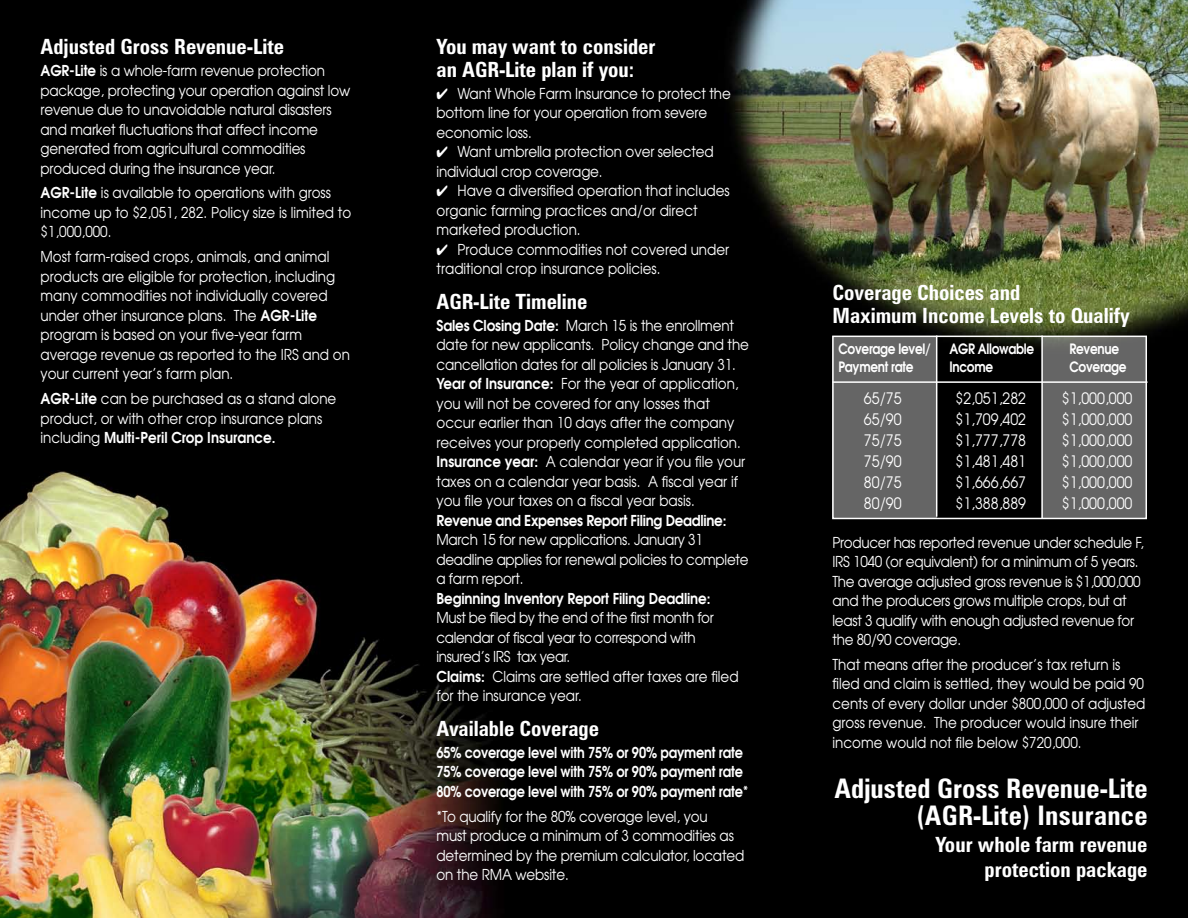
<style>
.page{position:relative;width:1188px;height:918px;background:#fff}
.page>*{position:absolute;margin:0;border:0;box-sizing:border-box;transform-origin:0 0}
.t1{font:700 condensed 27px/27px "Zurich BT";color:#fff;text-align:right}
.t2{font:700 condensed 21px/22.5px "Zurich BT";color:#fff}
.t3{font:15.75px "Avant Garde";color:#fff;scale:.9 1}
.t4{font:15px/19.5px "Avant Garde";letter-spacing:-.005em;color:#fff;scale:.9 1}
.t5{font:15px/19.5px "Avant Garde";letter-spacing:-.025em;color:#fff;scale:.9 1}
.t6{font:600 15px/19.5px "Avant Garde";letter-spacing:-.015em;color:#fff;scale:.86 1}
.t7{font:600 15px "Avant Garde";letter-spacing:-.015em;color:#fff;scale:.9 1}
.t8{font:600 14.25px "Avant Garde";letter-spacing:-.025em;color:#fff;scale:.85 1}
.s1{font-weight:600}
</style>
<div class="page">
<img style="left:0;top:0;width:1188px;height:918px">
<div style="left:832px;top:336px;width:105px;height:183px;background:#656565"></div>
<div style="left:1042px;top:336px;width:105px;height:183px;background:#656565"></div>
<hr style="left:832px;top:381px;width:316px;height:2px;background:#fff">
<hr style="left:936px;top:336px;width:1px;height:181px;background:#fff">
<hr style="left:1041px;top:336px;width:2px;height:183px;background:#fff">
<div style="left:832px;top:336px;width:315px;height:183px;border:2px solid #fff"></div>
<h2 class="t2" style="left:40px;top:35px;width:245px">Adjusted Gross Revenue-Lite</h2>
<p class="t4" style="left:40px;top:61px;width:346px"><span class="s1">AGR-Lite</span> is a whole-farm revenue protection package, protecting your operation against low revenue due to unavoidable natural disasters and market fluctuations that affect income generated from agricultural commodities produced during the insurance year.</p>
<p class="t4" style="left:40px;top:183px;width:347px"><span class="s1">AGR-Lite</span> is available to operations with gross income up to $2,051, 282. Policy size is limited to $1,000,000.</p>
<p class="t4" style="left:40px;top:247px;width:345px">Most farm-raised crops, animals, and animal products are eligible for protection, including many commodities not individually covered under other insurance plans. The <span class="s1">AGR-Lite </span>program is based on your five-year farm average revenue as reported to the IRS and on your current year’s farm plan.</p>
<p class="t4" style="left:40px;top:389px;width:330px"><span class="s1">AGR-Lite</span> can be purchased as a stand alone product, or with other crop insurance plans including <span class="s1">Multi-Peril Crop Insurance.</span></p>
<h2 class="t2" style="left:436px;top:35px;width:221px">You may want to consider an AGR-Lite plan if you:</h2>
<p class="t4" style="left:436px;top:83px;width:329px">✔ Want Whole Farm Insurance to protect the bottom line for your operation from severe economic loss.</p>
<p class="t4" style="left:436px;top:142px;width:310px">✔ Want umbrella protection over selected individual crop coverage.</p>
<p class="t4" style="left:436px;top:181px;width:327px">✔ Have a diversified operation that includes organic farming practices and/or direct marketed production.</p>
<p class="t4" style="left:436px;top:239px;width:327px">✔ Produce commodities not covered under traditional crop insurance policies.</p>
<h2 class="t2" style="left:436px;top:290px;width:152px">AGR-Lite Timeline</h2>
<p class="t4" style="left:436px;top:315px;width:349px"><span class="s1">Sales Closing Date:</span> March 15 is the enrollment date for new applicants. Policy change and the cancellation dates for all policies is January 31.<br><span class="s1">Year of Insurance:</span> For the year of application, you will not be covered for any losses that occur earlier than 10 days after the company receives your properly completed application.<br><span class="s1">Insurance year:</span> A calendar year if you file your taxes on a calendar year basis. A fiscal year if you file your taxes on a fiscal year basis.</p>
<p class="t7" style="left:436px;top:510px;width:324px">Revenue and Expenses Report Filing Deadline:</p>
<p class="t4" style="left:436px;top:530px;width:348px">March 15 for new applications. January 31 deadline applies for renewal policies to complete a farm report.</p>
<p class="t7" style="left:436px;top:588px;width:306px">Beginning Inventory Report Filing Deadline:</p>
<p class="t5" style="left:436px;top:608px;width:337px">Must be filed by the end of the first month for calendar of fiscal year to correspond with insured’s IRS tax year.<br><span class="s1">Claims:</span> Claims are settled after taxes are filed for the insurance year.</p>
<h2 class="t2" style="left:436px;top:717px;width:164px">Available Coverage</h2>
<p class="t6" style="left:436px;top:742px;width:364px">65% coverage level with 75% or 90% payment rate<br>75% coverage level with 75% or 90% payment rate<br>80% coverage level with 75% or 90% payment rate*</p>
<p class="t4" style="left:436px;top:806px;width:344px">*To qualify for the 80% coverage level, you<br>must produce a minimum of 3 commodities as determined by the premium calculator, located on the RMA website.</p>
<h2 class="t2" style="left:832px;top:281px;width:299px">Coverage Choices and<br>Maximum Income Levels to Qualify</h2>
<p class="t8" style="left:838px;top:340px;width:110px">Coverage level/</p>
<p class="t8" style="left:949px;top:340px;width:101px">AGR Allowable</p>
<p class="t8" style="left:1069px;top:340px;width:60px">Revenue</p>
<p class="t8" style="left:838px;top:358px;width:90px">Payment rate</p>
<p class="t8" style="left:949px;top:358px;width:53px">Income</p>
<p class="t8" style="left:1069px;top:358px;width:69px">Coverage</p>
<p class="t3" style="left:864px;top:389px;width:43px">65/75</p>
<p class="t3" style="left:955px;top:389px;width:80px">$2,051,282</p>
<p class="t3" style="left:1062px;top:389px;width:80px">$1,000,000</p>
<p class="t3" style="left:864px;top:410px;width:43px">65/90</p>
<p class="t3" style="left:955px;top:410px;width:80px">$1,709,402</p>
<p class="t3" style="left:1062px;top:410px;width:80px">$1,000,000</p>
<p class="t3" style="left:864px;top:431px;width:43px">75/75</p>
<p class="t3" style="left:955px;top:431px;width:80px">$1,777,778</p>
<p class="t3" style="left:1062px;top:431px;width:80px">$1,000,000</p>
<p class="t3" style="left:864px;top:452px;width:43px">75/90</p>
<p class="t3" style="left:955px;top:452px;width:80px">$1,481,481</p>
<p class="t3" style="left:1062px;top:452px;width:80px">$1,000,000</p>
<p class="t3" style="left:864px;top:473px;width:43px">80/75</p>
<p class="t3" style="left:955px;top:473px;width:80px">$1,666,667</p>
<p class="t3" style="left:1062px;top:473px;width:80px">$1,000,000</p>
<p class="t3" style="left:864px;top:494px;width:43px">80/90</p>
<p class="t3" style="left:955px;top:494px;width:80px">$1,388,889</p>
<p class="t3" style="left:1062px;top:494px;width:80px">$1,000,000</p>
<p class="t4" style="left:832px;top:532px;width:348px">Producer has reported revenue under schedule F, IRS 1040 (or equivalent) for a minimum of 5 years.<br>The average adjusted gross revenue is $1,000,000 and the producers grows multiple crops, but at least 3 qualify with enough adjusted revenue for the 80/90 coverage.</p>
<p class="t4" style="left:832px;top:654px;width:349px">That means after the producer’s tax return is filed and claim is settled, they would be paid 90 cents of every dollar under $800,000 of adjusted gross revenue. The producer would insure their income would not file below $720,000.</p>
<h1 class="t1" style="left:834px;top:774px;width:315px">Adjusted Gross Revenue-Lite (AGR-Lite) Insurance</h1>
<h2 class="t2" style="left:935px;top:832px;width:214px;line-height:24.6px;text-align:right">Your whole farm revenue protection package</h2>
</div>
